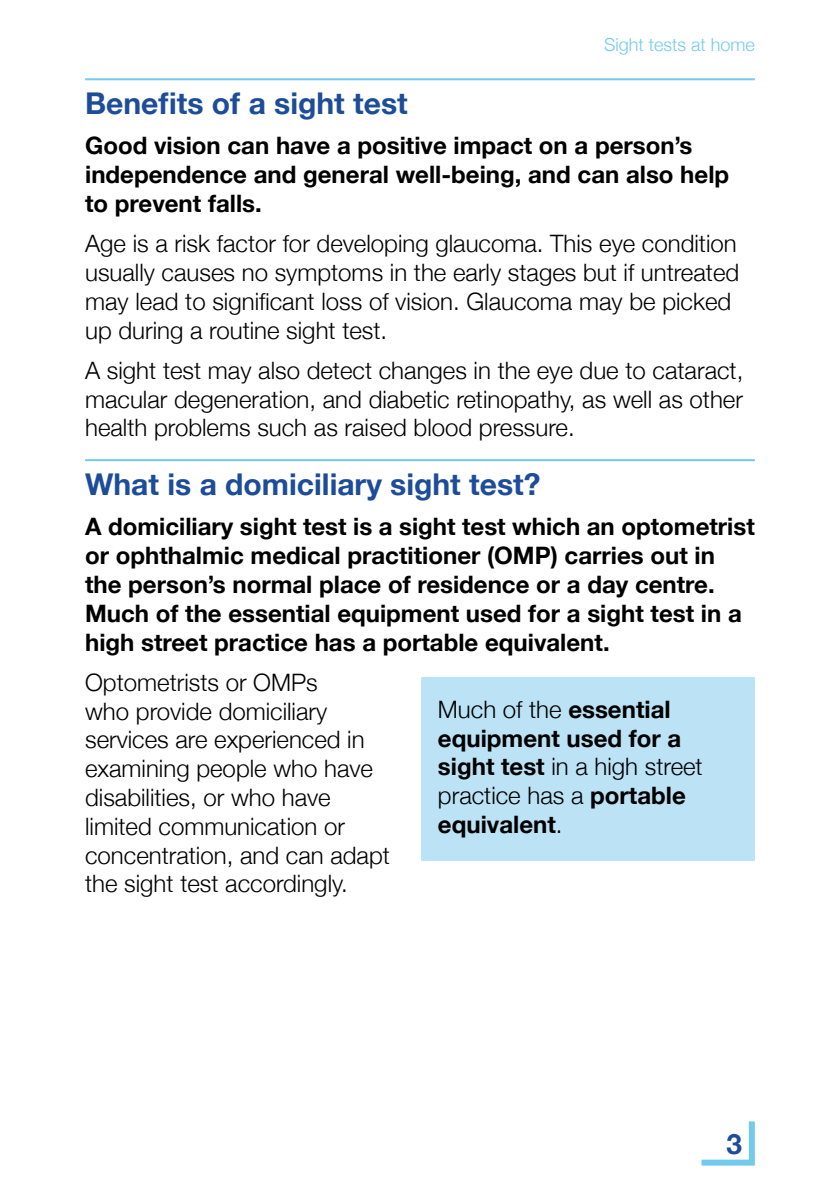
<style>
.page{position:relative;width:840px;height:1191px;background:#fff}
.page>*{position:absolute;margin:0;border:0;box-sizing:border-box;transform-origin:0 0}
.t1{font:700 30px "Helvetica Neue";color:#1d4d99}
.t2{font:700 28px "Helvetica Neue";color:#1d4d99}
.t3{font:300 24px/28.8px "Helvetica Neue";color:#000}
.t4{font:700 24px/28.8px "Helvetica Neue";color:#000}
.t5{font:300 18px "Helvetica Neue";color:#74caed}
.s1{font-weight:300}
</style>
<div class="page">
<svg style="left:701px;top:1121px;width:54px;height:45px"></svg>
<hr style="left:85px;top:78px;width:669px;height:2px;background:#74caed">
<hr style="left:85px;top:459px;width:669px;height:2px;background:#74caed">
<div style="left:420px;top:677px;width:334px;height:183px;background:#bbe2f5"></div>
<p class="t5" style="left:603px;top:34px;width:152px">Sight tests at home</p>
<p class="t1" style="left:85px;top:85px;width:324px">Benefits of a sight test</p>
<p class="t4" style="left:85px;top:131px;width:645px">Good vision can have a positive impact on a person’s independence and general well-being, and can also help to prevent falls.</p>
<p class="t3" style="left:85px;top:229px;width:655px">Age is a risk factor for developing glaucoma. This eye condition usually causes no symptoms in the early stages but if untreated may lead to significant loss of vision. Glaucoma may be picked up during a routine sight test.</p>
<p class="t3" style="left:85px;top:355px;width:659px;text-align:justify">A sight test may also detect changes in the eye due to cataract, macular degeneration, and diabetic retinopathy, as well as other health problems such as raised blood pressure.</p>
<p class="t1" style="left:85px;top:466px;width:456px">What is a domiciliary sight test?</p>
<p class="t4" style="left:85px;top:512px;width:670px">A domiciliary sight test is a sight test which an optometrist or ophthalmic medical practitioner (OMP) carries out in the person’s normal place of residence or a day centre.<br>Much of the essential equipment used for a sight test in a high street practice has a portable equivalent.</p>
<p class="t3" style="left:85px;top:667px;width:306px">Optometrists or OMPs<br>who provide domiciliary services are experienced in examining people who have disabilities, or who have limited communication or concentration, and can adapt the sight test accordingly.</p>
<p class="t4" style="left:437px;top:694px;width:266px"><span class="s1">Much of the</span> essential equipment used for a sight test <span class="s1">in a high street practice has a</span> portable equivalent<span class="s1">.</span></p>
<p class="t2" style="left:726px;top:1126px;width:17px">3</p>
</div>
